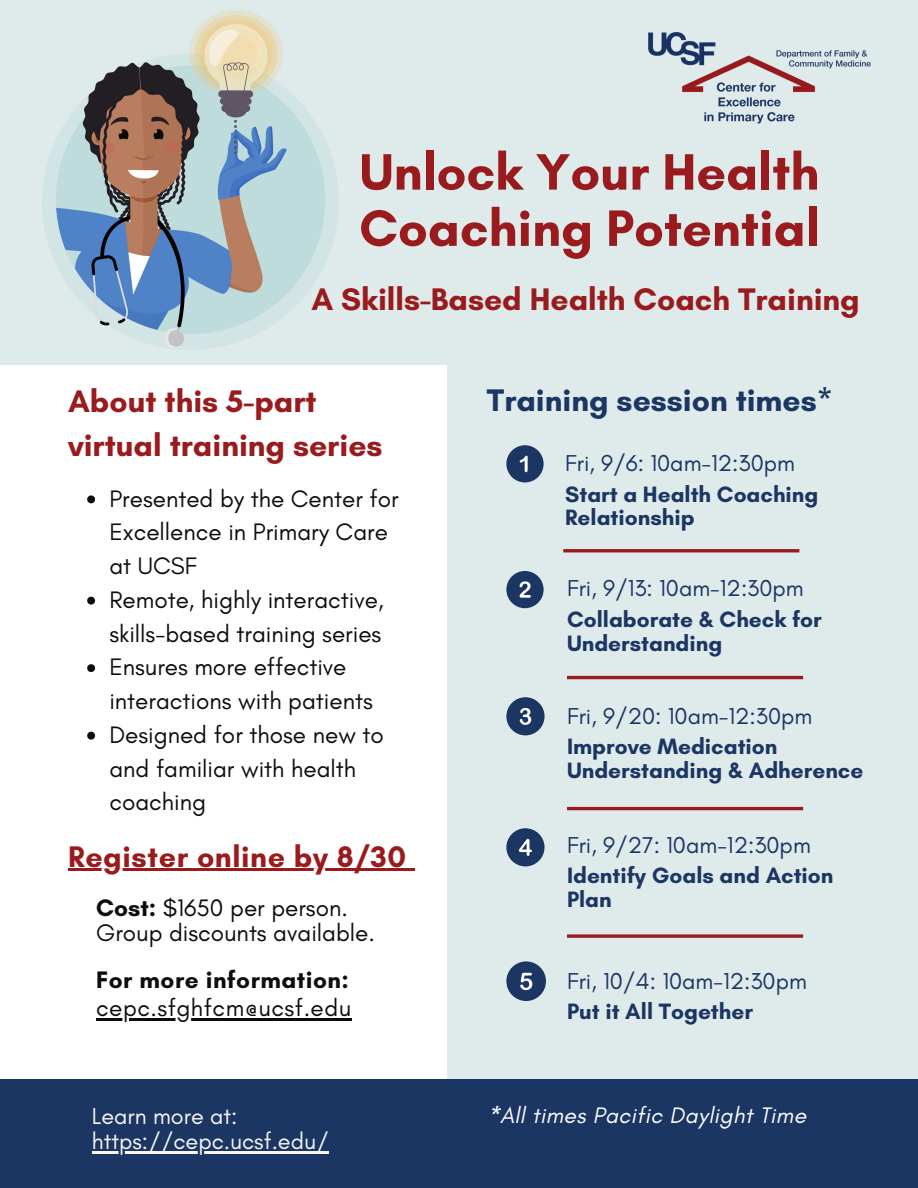
<style>
.page{position:relative;width:918px;height:1188px;background:#fff}
.page>*{position:absolute;margin:0;border:0;box-sizing:border-box;transform-origin:0 0}
.t1{font:700 52.05px/56.2px "Glacial Indifference";color:#991b1d}
.t2{font:700 31.8px/43.8px "Glacial Indifference";color:#991b1d}
.t3{font:700 31.8px "Glacial Indifference";color:#1c3664}
.t4{font:700 30.3px "Glacial Indifference";letter-spacing:.02em;color:#991b1d}
.t5{font:24.3px/33.8px "Glacial Indifference";color:#0f0c0f}
.t6{font:24.3px "Glacial Indifference";letter-spacing:.02em;color:#0f0c0f}
.t7{font:700 24.3px "Glacial Indifference";letter-spacing:.02em;color:#0f0c0f}
.t8{font:23.4px "Glacial Indifference";color:#1c3664}
.t9{font:23.4px "Glacial Indifference";color:#f8f4f3}
.t10{font:italic 22.8px "Glacial Indifference";letter-spacing:.02em;color:#fff}
.t11{font:700 22.65px/23.7px "Glacial Indifference";color:#1c3664}
.s1{font-weight:700}
.s2{font-weight:700;font-style:normal}
</style>
<div class="page">
<div style="left:0;top:0;width:918px;height:365px;background:#dfeaeb"></div>
<div style="left:448px;top:248px;width:470px;height:841px;background:#dfeaeb"></div>
<hr style="left:563px;top:549px;width:236px;height:3px;background:#991b1d">
<hr style="left:567px;top:676px;width:236px;height:3px;background:#991b1d">
<hr style="left:567px;top:807px;width:236px;height:3px;background:#991b1d">
<div style="left:506px;top:445px;width:38px;height:37px;background:#1c3664;border-radius:50%"></div>
<svg style="left:520px;top:456px;width:8px;height:16px"></svg>
<div style="left:506px;top:571px;width:38px;height:37px;background:#1c3664;border-radius:50%"></div>
<svg style="left:520px;top:581px;width:11px;height:17px"></svg>
<svg style="left:567px;top:934px;width:236px;height:4px"></svg>
<div style="left:506px;top:828px;width:39px;height:38px;background:#1c3664;border-radius:50%"></div>
<svg style="left:519px;top:839px;width:13px;height:17px"></svg>
<div style="left:506px;top:697px;width:39px;height:38px;background:#1c3664;border-radius:50%"></div>
<svg style="left:520px;top:708px;width:11px;height:17px"></svg>
<img style="left:648px;top:32px;width:223px;height:92px">
<img style="left:43px;top:11px;width:295px;height:338px">
<div style="left:506px;top:961px;width:40px;height:40px;background:#1c3664;border-radius:50%"></div>
<svg style="left:520px;top:973px;width:12px;height:17px"></svg>
<div style="left:0;top:1079px;width:918px;height:109px;background:#1c3664"></div>
<hr style="left:96px;top:1018px;width:256px;height:2px;background:#0f0c0f">
<svg style="left:87px;top:495px;width:8px;height:8px"></svg>
<svg style="left:87px;top:597px;width:8px;height:8px"></svg>
<svg style="left:87px;top:664px;width:8px;height:8px"></svg>
<svg style="left:87px;top:732px;width:8px;height:8px"></svg>
<hr style="left:68px;top:869px;width:339px;height:2px;background:#991b1d">
<svg style="left:407px;top:869px;width:8px;height:2px"></svg>
<hr style="left:92px;top:1151px;width:237px;height:2px;background:#f8f4f3">
<p class="t1" style="left:359px;top:143px;width:462px">Unlock Your Health<br>Coaching Potential</p>
<p class="t2" style="left:311px;top:277px;width:550px">A Skills-Based Health Coach Training</p>
<h2 class="t2" style="left:68px;top:379px;width:316px">About this 5-part virtual training series</h2>
<p class="t5" style="left:109px;top:481px;width:291px">Presented by the Center for<br>Excellence in Primary Care at UCSF</p>
<p class="t5" style="left:109px;top:583px;width:276px">Remote, highly interactive, skills-based training series</p>
<h3 class="t5" style="left:109px;top:650px;width:265px">Ensures more effective interactions with patients</h3>
<p class="t5" style="left:109px;top:718px;width:276px">Designed for those new to and familiar with health coaching</p>
<h3 class="t4" style="left:68px;top:838px;width:340px">Register online by 8/30</h3>
<h2 class="t5" style="left:96px;top:894px;width:280px;line-height:25.8px"><span class="s1">Cost:</span> $1650 per person.<br>Group discounts available.</h2>
<h1 class="t7" style="left:96px;top:965px;width:254px">For more information:</h1>
<h2 class="t6" style="left:96px;top:993px;width:256px">cepc.sfghfcm@ucsf.edu</h2>
<p class="t9" style="left:92px;top:1102px;width:147px">Learn more at:</p>
<p class="t9" style="left:92px;top:1127px;width:238px">https://cepc.ucsf.edu/</p>
<p class="t3" style="left:487px;top:381px;width:348px">Training session times*</p>
<p class="t8" style="left:565px;top:448px;width:231px">Fri, 9/6: 10am-12:30pm</p>
<h3 class="t11" style="left:565px;top:482px;width:255px">Start a Health Coaching<br>Relationship</h3>
<p class="t8" style="left:567px;top:574px;width:238px">Fri, 9/13: 10am-12:30pm</p>
<h3 class="t11" style="left:567px;top:608px;width:256px">Collaborate &amp; Check for<br>Understanding</h3>
<p class="t8" style="left:567px;top:701px;width:247px">Fri, 9/20: 10am-12:30pm</p>
<p class="t11" style="left:567px;top:735px;width:298px">Improve Medication<br>Understanding &amp; Adherence</p>
<h3 class="t8" style="left:567px;top:831px;width:245px">Fri, 9/27: 10am-12:30pm</h3>
<p class="t11" style="left:567px;top:864px;width:268px">Identify Goals and Action<br>Plan</p>
<h2 class="t8" style="left:567px;top:967px;width:241px">Fri, 10/4: 10am-12:30pm</h2>
<p class="t11" style="left:567px;top:999px;width:188px">Put it All Together</p>
<p class="t10" style="left:488px;top:1101px;width:320px"><span class="s2">*</span>All times Pacific Daylight Time</p>
</div>
